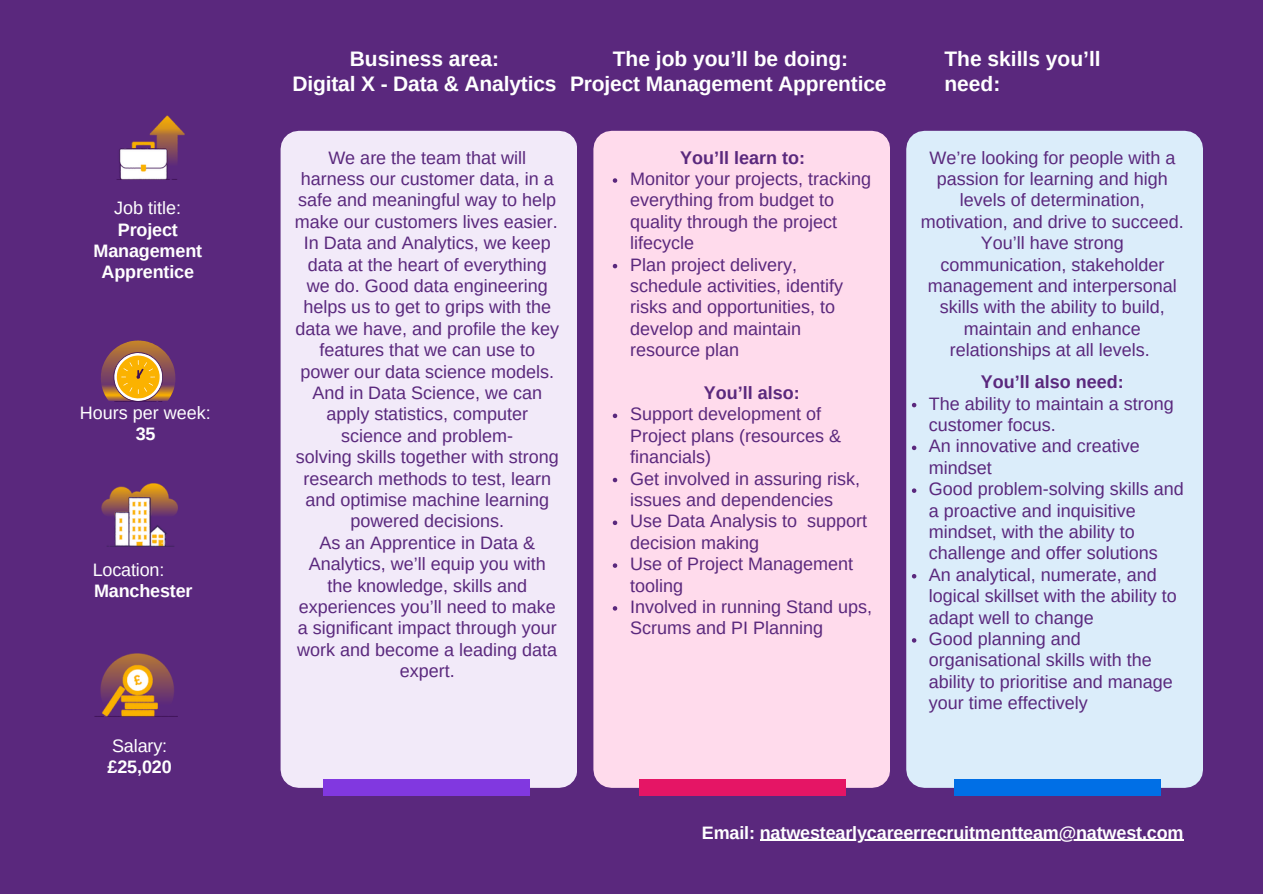
<style>
.page{position:relative;width:1263px;height:894px;background:#fff}
.page>*{position:absolute;margin:0;border:0;box-sizing:border-box;transform-origin:0 0}
.t1{font:700 21px/24.8px "Arimo";letter-spacing:-.005em;color:#fff;text-align:center}
.t2{font:18px/21.3px "Arimo";color:#5a287d}
.t3{font:700 18px/21.3px "Arimo";letter-spacing:-.01em;color:#fff;text-align:center}
.t4{font:700 18px "Arimo";color:#5a287d}
.t5{font:18px "Arimo";color:#fff}
</style>
<div class="page">
<div style="left:0;top:0;width:1262px;height:893px;background:#5a287d"></div>
<div style="left:281px;top:131px;width:296px;height:656px;background:#f2eaf9"></div>
<div style="left:593px;top:131px;width:297px;height:656px;background:#ffdbec"></div>
<div style="left:906px;top:131px;width:297px;height:656px;background:#dbedfa"></div>
<hr style="left:760px;top:839px;width:423px;height:1px;background:#fff">
<svg style="left:613px;top:178px;width:4px;height:5px"></svg>
<svg style="left:613px;top:264px;width:4px;height:4px"></svg>
<svg style="left:613px;top:413px;width:4px;height:5px"></svg>
<svg style="left:613px;top:477px;width:4px;height:5px"></svg>
<svg style="left:613px;top:520px;width:4px;height:5px"></svg>
<svg style="left:613px;top:563px;width:4px;height:4px"></svg>
<svg style="left:613px;top:606px;width:4px;height:4px"></svg>
<svg style="left:912px;top:403px;width:4px;height:4px"></svg>
<svg style="left:912px;top:445px;width:4px;height:5px"></svg>
<svg style="left:912px;top:488px;width:4px;height:5px"></svg>
<svg style="left:912px;top:574px;width:4px;height:4px"></svg>
<svg style="left:912px;top:638px;width:4px;height:4px"></svg>
<img style="left:116px;top:116px;width:69px;height:64px">
<img style="left:102px;top:484px;width:76px;height:63px">
<img style="left:100px;top:653px;width:74px;height:63px">
<div style="left:323px;top:779px;width:206px;height:16px;background:#8138e0"></div>
<div style="left:639px;top:779px;width:207px;height:16px;background:#e51565"></div>
<div style="left:954px;top:779px;width:206px;height:16px;background:#006fe6"></div>
<svg style="left:101px;top:340px;width:75px;height:62px"></svg>
<p class="t5" style="left:114px;top:198px;width:68px">Job title:</p>
<p class="t3" style="left:94px;top:219px;width:110px">Project<br>Management<br>Apprentice</p>
<p class="t5" style="left:80px;top:402px;width:132px">Hours per week:</p>
<p class="t3" style="left:136px;top:423px;width:21px">35</p>
<p class="t5" style="left:93px;top:559px;width:73px">Location:</p>
<p class="t3" style="left:94px;top:580px;width:100px">Manchester</p>
<h2 class="t5" style="left:112px;top:735px;width:57px">Salary:</h2>
<p class="t3" style="left:108px;top:755px;width:66px">£25,020</p>
<p class="t1" style="left:292px;top:46px;width:266px">Business area:<br>Digital X - Data &amp; Analytics</p>
<p class="t1" style="left:570px;top:46px;width:318px">The job you’ll be doing:<br>Project Management Apprentice</p>
<p class="t1" style="left:944px;top:46px;width:158px;text-align:left">The skills you’ll need:</p>
<p class="t2" style="left:295px;top:147px;width:264px;text-align:center">We are the team that will harness our customer data, in a safe and meaningful way to help make our customers lives easier.</p>
<p class="t2" style="left:295px;top:232px;width:265px;text-align:center">In Data and Analytics, we keep data at the heart of everything we do. Good data engineering helps us to get to grips with the data we have, and profile the key features that we can use to power our data science models.<br>And in Data Science, we can apply statistics, computer science and problem-<br>solving skills together with strong research methods to test, learn and optimise machine learning powered decisions.</p>
<p class="t2" style="left:297px;top:531px;width:261px;text-align:center">As an Apprentice in Data &amp;<br>Analytics, we’ll equip you with the knowledge, skills and experiences you’ll need to make a significant impact through your work and become a leading data expert.</p>
<p class="t4" style="left:680px;top:147px;width:126px">You’ll learn to:</p>
<p class="t2" style="left:630px;top:168px;width:242px">Monitor your projects, tracking everything from budget to quality through the project lifecycle</p>
<p class="t2" style="left:630px;top:253px;width:214px">Plan project delivery, schedule activities, identify risks and opportunities, to develop and maintain resource plan</p>
<p class="t4" style="left:704px;top:382px;width:97px">You’ll also:</p>
<p class="t2" style="left:630px;top:403px;width:212px">Support development of<br>Project plans (resources &amp; financials)</p>
<p class="t2" style="left:630px;top:467px;width:231px">Get involved in assuring risk, issues and dependencies</p>
<h1 class="t2" style="left:630px;top:510px;width:238px">Use Data Analysis to support decision making</h1>
<h1 class="t2" style="left:630px;top:553px;width:224px">Use of Project Management tooling</h1>
<h1 class="t2" style="left:630px;top:595px;width:243px">Involved in running Stand ups,<br>Scrums and PI Planning</h1>
<p class="t2" style="left:921px;top:147px;width:264px;text-align:center">We’re looking for people with a passion for learning and high levels of determination, motivation, and drive to succeed.<br>You’ll have strong communication, stakeholder management and interpersonal skills with the ability to build, maintain and enhance relationships at all levels.</p>
<p class="t4" style="left:981px;top:372px;width:144px">You’ll also need:</p>
<p class="t2" style="left:929px;top:392px;width:246px">The ability to maintain a strong customer focus.</p>
<h2 class="t2" style="left:929px;top:435px;width:212px">An innovative and creative mindset</h2>
<p class="t2" style="left:929px;top:478px;width:256px">Good problem-solving skills and a proactive and inquisitive mindset, with the ability to challenge and offer solutions</p>
<p class="t2" style="left:929px;top:563px;width:249px">An analytical, numerate, and logical skillset with the ability to adapt well to change</p>
<p class="t2" style="left:929px;top:627px;width:245px">Good planning and organisational skills with the ability to prioritise and manage your time effectively</p>
<p class="t3" style="left:702px;top:821px;width:483px">Email: natwestearlycareerrecruitmentteam@natwest.com</p>
</div>
